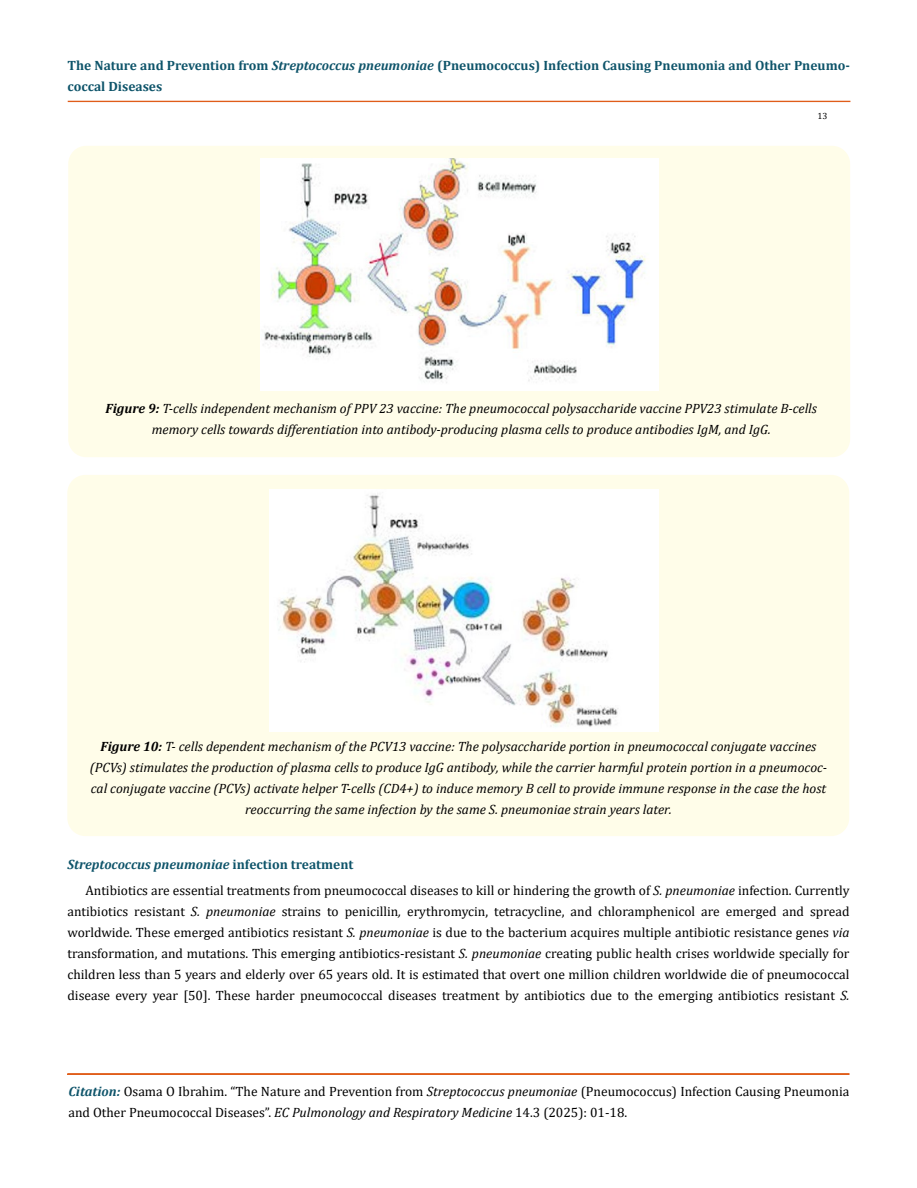
<style>
.page{position:relative;width:917px;height:1188px;background:#fff}
.page>*{position:absolute;margin:0;border:0;box-sizing:border-box;transform-origin:0 0}
.t1{font:13.5px/21px "Cambria";color:#000}
.t2{font:italic 13.5px/21px "Cambria";color:#000;text-align:center}
.t3{font:700 13.5px/21px "Cambria";color:#0e546a}
.t4{font:9px "Cambria";color:#000}
.s1{font-style:italic}
.s2{font-weight:700}
.s3{font-weight:700;font-style:italic;color:#0e546a}
.s4{font-weight:700;color:#0e546a}
</style>
<div class="page">
<div style="left:68px;top:101px;width:782px;height:1px;border:1px solid #e05d1a"></div>
<div style="left:67px;top:1074px;width:782px;height:1px;border:1px solid #e05d1a"></div>
<div style="left:68px;top:146px;width:782px;height:311px;background:#fffde9;border-radius:18px"></div>
<img style="left:260px;top:159px;width:398px;height:232px">
<div style="left:67px;top:475px;width:782px;height:361px;background:#fffde9;border-radius:18px"></div>
<img style="left:269px;top:490px;width:389px;height:242px">
<p class="t3" style="left:68px;top:54px;width:783px">The Nature and Prevention from <span class="s1">Streptococcus pneumoniae</span> (Pneumococcus) Infection Causing Pneumonia and Other Pneumo&shy;coccal Diseases</p>
<p class="t4" style="left:817px;top:110px;width:11px">13</p>
<p class="t2" style="left:106px;top:398px;width:713px"><span class="s2">Figure 9:</span> T-cells independent mechanism of PPV 23 vaccine: The pneumococcal polysaccharide vaccine PPV23 stimulate B-cells memory cells towards differentiation into antibody-producing plasma cells to produce antibodies IgM, and IgG.</p>
<p class="t2" style="left:90px;top:736px;width:738px"><span class="s2">Figure 10:</span> T- cells dependent mechanism of the PCV13 vaccine: The polysaccharide portion in pneumococcal conjugate vaccines (PCVs) stimulates the production of plasma cells to produce IgG antibody, while the carrier harmful protein portion in a pneumococ&shy;cal conjugate vaccine (PCVs) activate helper T-cells (CD4+) to induce memory B cell to provide immune response in the case the host reoccurring the same infection by the same S. pneumoniae strain years later.</p>
<p class="t1" style="left:85px;top:852px;width:765px;line-height:25.5px;text-indent:-18px"><span class="s3">Streptococcus pneumoniae</span> <span class="s4">infection treatment<br></span>Antibiotics are essential treatments from pneumococcal diseases to kill or hindering the growth of <span class="s1">S. pneumoniae</span> infection. Currently</p>
<p class="t1" style="left:67px;top:900px;width:783px;text-align:justify">antibiotics resistant <span class="s1">S. pneumoniae</span> strains to penicillin<span class="s1">,</span> erythromycin, tetracycline, and chloramphenicol are emerged and spread worldwide. These emerged antibiotics resistant <span class="s1">S. pneumoniae</span> is due to the bacterium acquires multiple antibiotic resistance genes <span class="s1">via </span>transformation, and mutations. This emerging antibiotics-resistant <span class="s1">S. pneumoniae</span> creating public health crises worldwide specially for children less than 5 years and elderly over 65 years old. It is estimated that overt one million children worldwide die of pneumococcal disease every year [50]. These harder pneumococcal diseases treatment by antibiotics due to the emerging antibiotics resistant <span class="s1">S.</span></p>
<p class="t1" style="left:68px;top:1081px;width:782px"><span class="s3">Citation:</span> Osama O Ibrahim. “The Nature and Prevention from <span class="s1">Streptococcus pneumoniae</span> (Pneumococcus) Infection Causing Pneumonia and Other Pneumococcal Diseases”. <span class="s1">EC Pulmonology and Respiratory Medicine</span> 14.3 (2025): 01-18.</p>
</div>
